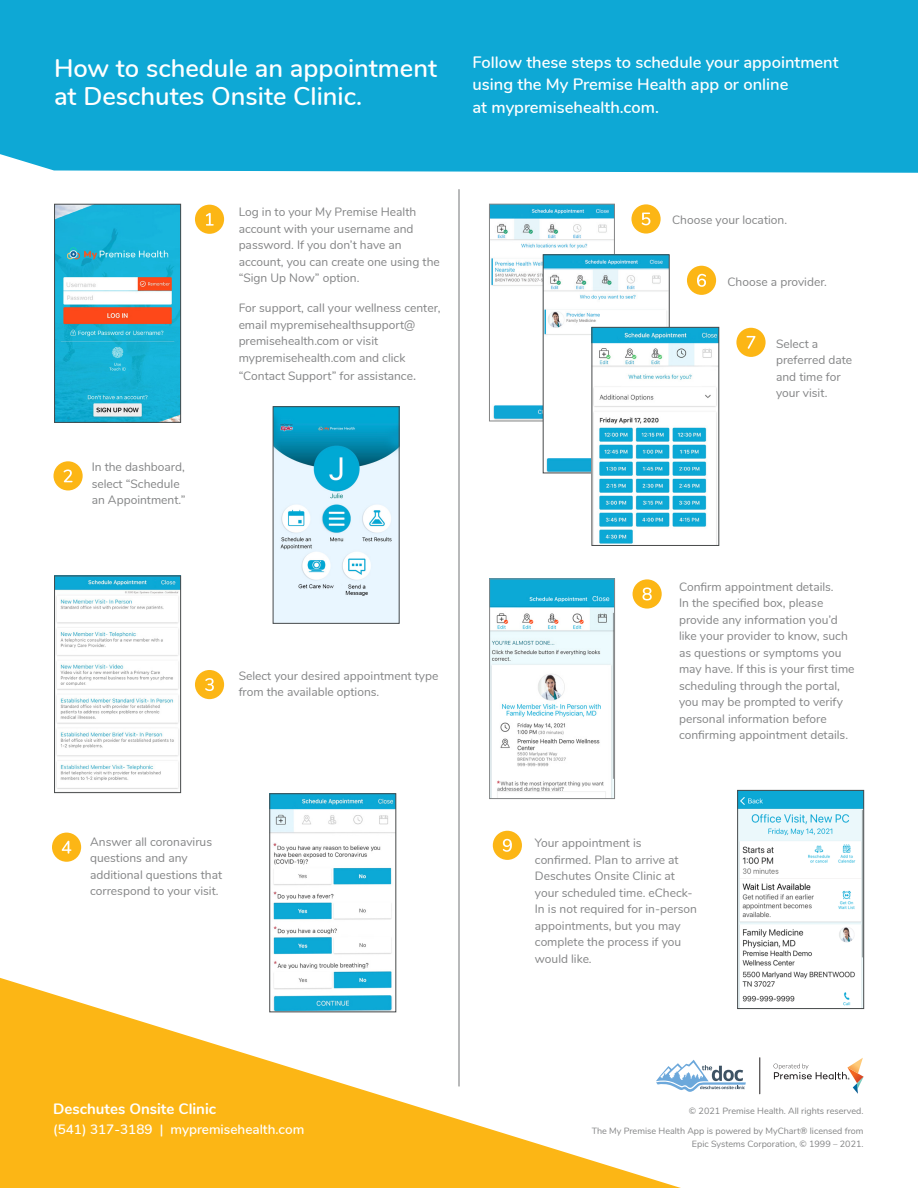
<style>
.page{position:relative;width:918px;height:1188px;background:#fff}
.page>*{position:absolute;margin:0;border:0;box-sizing:border-box;transform-origin:0 0}
.t1{font:600 25.5px/28.5px "Nunito";color:#fff}
.t2{font:600 16.5px/22.5px "Nunito";color:#fff}
.t3{font:700 15px "Nunito";color:#fff}
.t4{font:600 13.5px "Nunito";color:#fff}
.Body_Copy{font:12px/16.5px "Nunito";color:#838485}
.t5{font:9px/13.5px "Nunito";color:#838485;text-align:right}
.s1{font-size:13.5px}
</style>
<div class="page">
<svg style="left:0;top:978px;width:681px;height:210px;fill:#fcb615"></svg>
<div style="left:0;top:0;width:918px;height:173px;background:#0ea8d5"></div>
<img style="left:491px;top:581px;width:122px;height:216px">
<div style="left:489px;top:579px;width:126px;height:220px;border:1px solid #838485"></div>
<img style="left:491px;top:206px;width:122px;height:213px">
<div style="left:489px;top:204px;width:126px;height:217px;border:1px solid #838485"></div>
<div style="left:195px;top:205px;width:29px;height:29px;background:#fcb615;border-radius:50%"></div>
<svg style="left:206px;top:213px;width:8px;height:13px"></svg>
<hr style="left:458px;top:190px;width:2px;height:896px;background:#838485">
<div style="left:53px;top:461px;width:30px;height:29px;background:#fcb615;border-radius:50%"></div>
<svg style="left:64px;top:469px;width:9px;height:13px"></svg>
<div style="left:52px;top:833px;width:29px;height:29px;background:#fcb615;border-radius:50%"></div>
<svg style="left:62px;top:841px;width:9px;height:13px"></svg>
<div style="left:687px;top:266px;width:29px;height:29px;background:#fcb615;border-radius:50%"></div>
<svg style="left:697px;top:274px;width:9px;height:13px"></svg>
<div style="left:493px;top:831px;width:29px;height:29px;background:#fcb615;border-radius:50%"></div>
<svg style="left:503px;top:839px;width:9px;height:13px"></svg>
<img style="left:275px;top:408px;width:122px;height:214px">
<div style="left:273px;top:406px;width:126px;height:218px;border:1px solid #474a4b"></div>
<img style="left:56px;top:578px;width:123px;height:211px">
<div style="left:54px;top:576px;width:127px;height:217px;border:1px solid #474a4b"></div>
<div style="left:195px;top:670px;width:29px;height:29px;background:#fcb615;border-radius:50%"></div>
<svg style="left:205px;top:678px;width:9px;height:13px"></svg>
<img style="left:271px;top:795px;width:123px;height:215px">
<div style="left:269px;top:793px;width:127px;height:219px;border:1px solid #474a4b"></div>
<img style="left:56px;top:206px;width:123px;height:215px">
<div style="left:54px;top:204px;width:127px;height:219px;border:1px solid #474a4b"></div>
<img style="left:545px;top:256px;width:123px;height:215px">
<div style="left:543px;top:254px;width:127px;height:219px;border:1px solid #474a4b"></div>
<div style="left:736px;top:328px;width:30px;height:29px;background:#fcb615;border-radius:50%"></div>
<svg style="left:747px;top:336px;width:8px;height:13px"></svg>
<div style="left:633px;top:579px;width:29px;height:30px;background:#fcb615;border-radius:50%"></div>
<svg style="left:642px;top:588px;width:10px;height:12px"></svg>
<img style="left:739px;top:792px;width:123px;height:215px">
<div style="left:737px;top:790px;width:127px;height:219px;border:1px solid #474a4b"></div>
<div style="left:631px;top:204px;width:30px;height:30px;background:#fcb615;border-radius:50%"></div>
<svg style="left:642px;top:213px;width:8px;height:12px"></svg>
<img style="left:594px;top:329px;width:123px;height:215px">
<div style="left:592px;top:327px;width:127px;height:219px;border:1px solid #474a4b"></div>
<svg style="left:774px;top:1058px;width:90px;height:36px"></svg>
<hr style="left:760px;top:1058px;width:1px;height:36px;background:#231f20">
<svg style="left:656px;top:1060px;width:90px;height:32px"></svg>
<p class="t1" style="left:54px;top:52px;width:385px">How to schedule an appointment at Deschutes Onsite Clinic.</p>
<p class="t2" style="left:472px;top:50px;width:368px">Follow these steps to schedule your appointment using the My Premise Health app or online<br>at mypremisehealth.com.</p>
<p class="Body_Copy" style="left:92px;top:458px;width:95px">In the dashboard, select “Schedule an Appointment.”</p>
<p class="Body_Copy" style="left:239px;top:203px;width:203px">Log in to your My Premise Health account with your username and password. If you don’t have an account, you can create one using the “Sign Up Now” option.</p>
<p class="Body_Copy" style="left:239px;top:299px;width:203px">For support, call your wellness center, email mypremisehealthsupport@ premisehealth.com or visit mypremisehealth.com and click</p>
<p class="Body_Copy" style="left:239px;top:366px;width:179px">“Contact Support” for assistance<span class="s1">.</span></p>
<p class="Body_Copy" style="left:239px;top:667px;width:201px">Select your desired appointment type from the available options.</p>
<p class="Body_Copy" style="left:90px;top:833px;width:133px">Answer all coronavirus questions and any additional questions that correspond to your visit.</p>
<p class="t3" style="left:53px;top:1098px;width:164px">Deschutes Onsite Clinic</p>
<p class="t4" style="left:53px;top:1119px;width:253px">(541) 317-3189 | mypremisehealth.com</p>
<p class="Body_Copy" style="left:672px;top:211px;width:116px">Choose your location.</p>
<p class="Body_Copy" style="left:728px;top:273px;width:101px">Choose a provider.</p>
<p class="Body_Copy" style="left:776px;top:335px;width:78px">Select a preferred date and time for your visit.</p>
<p class="Body_Copy" style="left:679px;top:578px;width:177px">Confirm appointment details.<br>In the specified box, please provide any information you’d like your provider to know, such as questions or symptoms you may have. If this is your first time scheduling through the portal, you may be prompted to verify personal information before confirming appointment details.</p>
<p class="Body_Copy" style="left:535px;top:834px;width:164px">Your appointment is confirmed. Plan to arrive at<br>Deschutes Onsite Clinic at your scheduled time. eCheck-<br>In is not required for in-person appointments, but you may complete the process if you would like.</p>
<p class="t5" style="left:689px;top:1103px;width:176px">© 2021 Premise Health. All rights reserved.</p>
<p class="t5" style="left:592px;top:1124px;width:273px">The My Premise Health App is powered by MyChart® licensed from<br>Epic Systems Corporation, © 1999 – 2021.</p>
</div>
